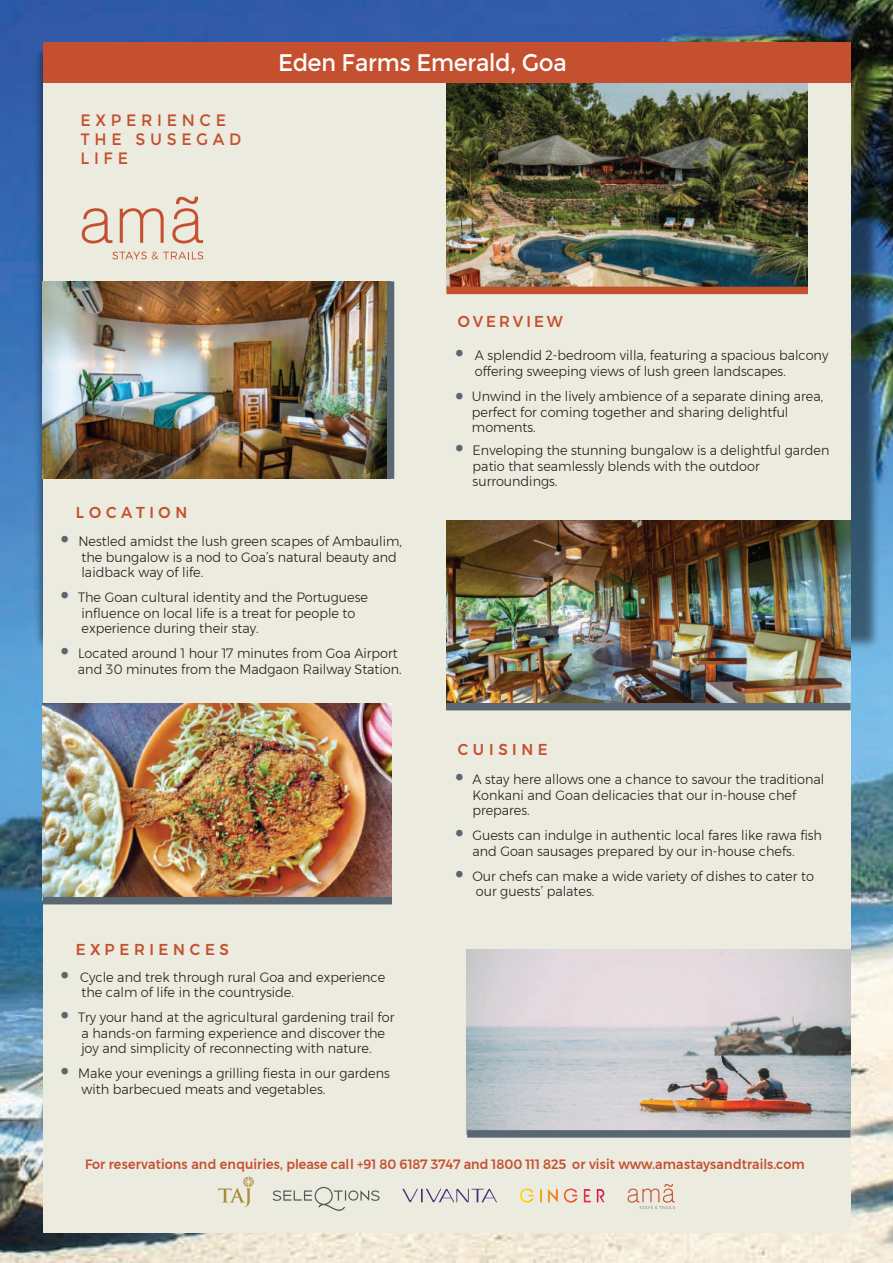
<style>
.page{position:relative;width:893px;height:1263px;background:#fff}
.page>*{position:absolute;margin:0;border:0;box-sizing:border-box;transform-origin:0 0}
.t1{font:24px "Montserrat";letter-spacing:-.015em;color:#fff;scale:.95 1}
.t2{font:16.5px/18.8px "Montserrat";letter-spacing:.3em;color:#c4502f;scale:.95 1}
.t3{font:500 15.75px "Montserrat";letter-spacing:.305em;color:#c4502f;scale:.95 1}
.t4{font:500 15.75px "Montserrat";letter-spacing:.2em;color:#c4502f;scale:.95 1}
.t5{font:300 13.5px/15.5px "Montserrat";color:#1f1c1d;scale:.95 1}
.t6{font:500 13.5px "Montserrat";letter-spacing:.005em;color:#c4502f;scale:.94 1}
.s1{font-family:"Corbel";font-weight:400;font-size:21px;color:#5a6670}
</style>
<div class="page">
<img style="left:0;top:0;width:893px;height:1263px">
<img style="left:30px;top:42px;width:854px;height:1221px">
<div style="left:43px;top:55px;width:807px;height:1177px;background:#ecebdf"></div>
<svg style="left:112px;top:252px;width:91px;height:7px"></svg>
<svg style="left:82px;top:208px;width:30px;height:35px"></svg>
<svg style="left:120px;top:208px;width:44px;height:35px"></svg>
<svg style="left:172px;top:197px;width:31px;height:46px"></svg>
<img style="left:446px;top:83px;width:361px;height:204px">
<div style="left:446px;top:287px;width:362px;height:7px;background:#c4502f"></div>
<div style="left:43px;top:43px;width:807px;height:40px;background:#c4502f"></div>
<div style="left:387px;top:281px;width:7px;height:198px;background:#596772"></div>
<img style="left:43px;top:703px;width:349px;height:194px">
<img style="left:466px;top:949px;width:384px;height:186px">
<div style="left:43px;top:897px;width:349px;height:7px;background:#596772"></div>
<div style="left:467px;top:1130px;width:383px;height:8px;background:#596772"></div>
<div style="left:446px;top:703px;width:404px;height:7px;background:#596772"></div>
<svg style="left:273px;top:1187px;width:107px;height:24px"></svg>
<svg style="left:218px;top:1176px;width:36px;height:31px"></svg>
<svg style="left:402px;top:1189px;width:95px;height:13px"></svg>
<svg style="left:628px;top:1184px;width:47px;height:25px"></svg>
<svg style="left:520px;top:1188px;width:85px;height:15px"></svg>
<img style="left:446px;top:520px;width:404px;height:182px">
<img style="left:42px;top:282px;width:344px;height:197px">
<p class="t2" style="left:80px;top:112px;width:171px">EXPERIENCE<br>THE SUSEGAD<br>LIFE</p>
<h1 class="t1" style="left:278px;top:53px;width:305px">Eden Farms Emerald, Goa</h1>
<p class="t3" style="left:76px;top:506px;width:119px">LOCATION</p>
<p class="t4" style="left:458px;top:315px;width:112px">OVERVIEW</p>
<p class="t5" style="left:475px;top:349px;width:374px;text-indent:-20px"><span class="s1">ï</span> A splendid 2-bedroom villa, featuring a spacious balcony offering sweeping views of lush green landscapes.</p>
<p class="t5" style="left:472px;top:390px;width:371px;text-indent:-17px"><span class="s1">ï</span> Unwind in the lively ambience of a separate dining area, perfect for coming together and sharing delightful moments.</p>
<p class="t5" style="left:473px;top:444px;width:377px;text-indent:-18px"><span class="s1">ï</span> Enveloping the stunning bungalow is a delightful garden patio that seamlessly blends with the outdoor surroundings.</p>
<p class="t5" style="left:81px;top:535px;width:339px;text-indent:-21px"><span class="s1">ï</span> Nestled amidst the lush green scapes of Ambaulim, the bungalow is a nod to Goa’s natural beauty and laidback way of life.</p>
<p class="t5" style="left:81px;top:591px;width:303px;text-indent:-21px"><span class="s1">ï</span> The Goan cultural identity and the Portuguese influence on local life is a treat for people to experience during their stay.</p>
<p class="t5" style="left:60px;top:647px;width:361px;text-align:right"><span class="s1">ï</span> Located around 1 hour 17 minutes from Goa Airport and 30 minutes from the Madgaon Railway Station.</p>
<p class="t3" style="left:76px;top:942px;width:163px">EXPERIENCES</p>
<p class="t5" style="left:81px;top:970px;width:321px;text-indent:-21px"><span class="s1">ï</span> Cycle and trek through rural Goa and experience the calm of life in the countryside.</p>
<p class="t5" style="left:81px;top:1011px;width:331px;text-indent:-21px"><span class="s1">ï</span> Try your hand at the agricultural gardening trail for a hands-on farming experience and discover the joy and simplicity of reconnecting with nature.</p>
<p class="t5" style="left:81px;top:1066px;width:326px;text-indent:-21px"><span class="s1">ï</span> Make your evenings a grilling fiesta in our gardens with barbecued meats and vegetables.</p>
<p class="t3" style="left:458px;top:743px;width:96px">CUISINE</p>
<p class="t5" style="left:472px;top:773px;width:372px;text-indent:-18px"><span class="s1">ï</span> A stay here allows one a chance to savour the traditional<br>Konkani and Goan delicacies that our in-house chef prepares.</p>
<p class="t5" style="left:472px;top:828px;width:370px;text-indent:-18px"><span class="s1">ï</span> Guests can indulge in authentic local fares like rawa fish and Goan sausages prepared by our in-house chefs.</p>
<p class="t5" style="left:476px;top:869px;width:357px;text-indent:-21px"><span class="s1">ï</span> Our chefs can make a wide variety of dishes to cater to our guests’ palates.</p>
<p class="t6" style="left:85px;top:1158px;width:767px">For reservations and enquiries, please call +91 80 6187 3747 and 1800 111 825 or visit www.amastaysandtrails.com</p>
</div>
